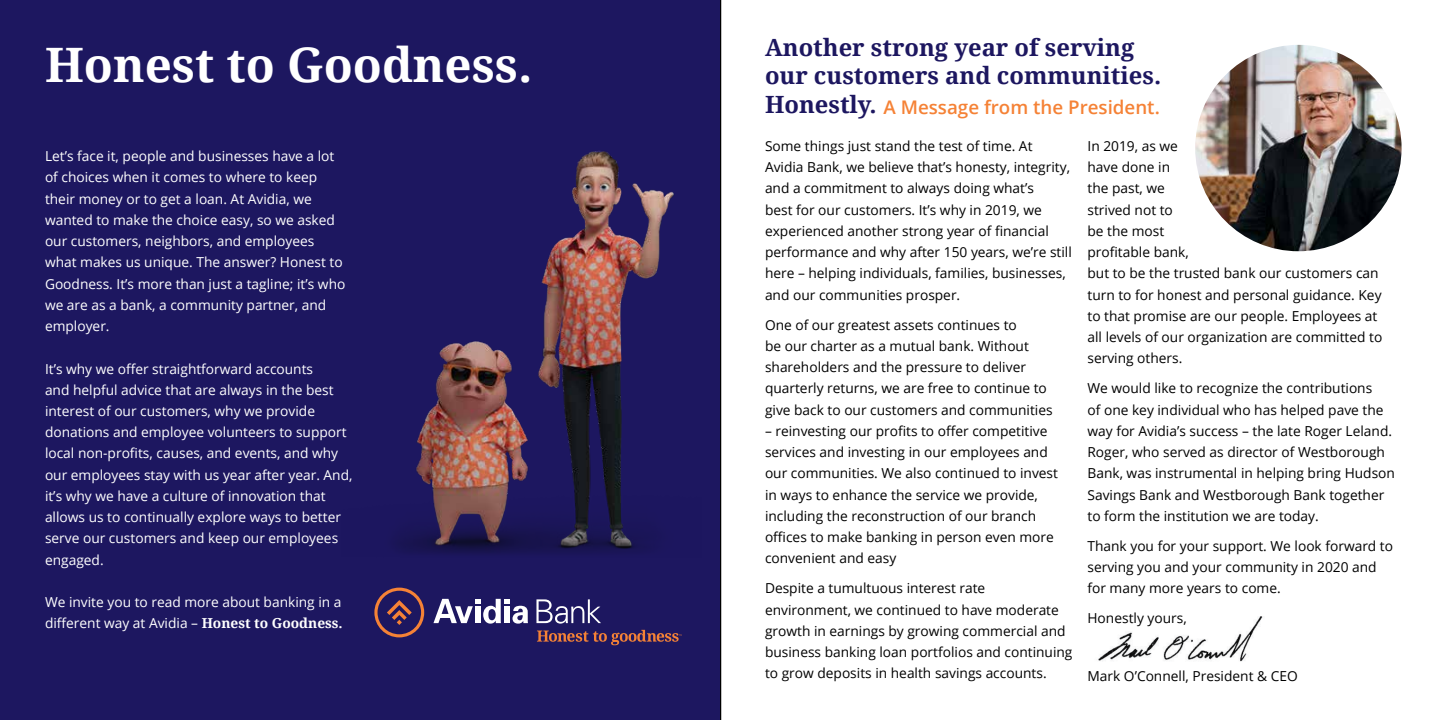
<style>
.page{position:relative;width:1440px;height:720px;background:#fff}
.page>*{position:absolute;margin:0;border:0;box-sizing:border-box;transform-origin:0 0}
.t1{font:700 47.5px "Droid Serif";color:#fff}
.t2{font:700 23.75px/28.5px "Droid Serif";color:#1d1760}
.t3{font:600 18.75px "Open Sans";color:#f58236}
.t4{font:13.75px/21.2px "Open Sans";color:#000}
.t5{font:13.75px/21.2px "Open Sans";color:#fff}
.s1{font-family:"Droid Serif";font-weight:700}
</style>
<div class="page">
<img style="left:1098px;top:616px;width:165px;height:46px">
<div style="left:0;top:0;width:721px;height:720px;background:#1d1760"></div>
<img style="left:341px;top:151px;width:360px;height:407px">
<img style="left:1195px;top:45px;width:207px;height:206px;border-radius:103px">
<svg style="left:374px;top:588px;width:50px;height:49px;background:#553254"></svg>
<svg style="left:433px;top:599px;width:95px;height:25px"></svg>
<svg style="left:536px;top:599px;width:65px;height:25px;background:#585389"></svg>
<svg style="left:537px;top:630px;width:145px;height:15px;background:#5d3653"></svg>
<h1 class="t1" style="left:45px;top:37px;width:489px">Honest to Goodness.</h1>
<p class="t5" style="left:45px;top:145px;width:302px">Let’s face it, people and businesses have a lot of choices when it comes to where to keep their money or to get a loan. At Avidia, we wanted to make the choice easy, so we asked our customers, neighbors, and employees what makes us unique. The answer? Honest to Goodness. It’s more than just a tagline; it’s who we are as a bank, a community partner, and employer.</p>
<p class="t5" style="left:45px;top:358px;width:309px">It’s why we offer straightforward accounts<br>and helpful advice that are always in the best interest of our customers, why we provide donations and employee volunteers to support local non-profits, causes, and events, and why our employees stay with us year after year. And, it’s why we have a culture of innovation that allows us to continually explore ways to better serve our customers and keep our employees engaged.</p>
<p class="t5" style="left:45px;top:591px;width:299px">We invite you to read more about banking in a different way at Avidia – <span class="s1">Honest to Goodness.</span></p>
<h2 class="t2" style="left:765px;top:33px;width:398px">Another strong year of serving our customers and communities.<br>Honestly.</h2>
<h3 class="t3" style="left:883px;top:94px;width:278px">A Message from the President.</h3>
<p class="t4" style="left:765px;top:135px;width:308px">Some things just stand the test of time. At Avidia Bank, we believe that’s honesty, integrity, and a commitment to always doing what’s<br>best for our customers. It’s why in 2019, we experienced another strong year of financial performance and why after 150 years, we’re still here – helping individuals, families, businesses, and our communities prosper.</p>
<p class="t4" style="left:765px;top:314px;width:289px">One of our greatest assets continues to<br>be our charter as a mutual bank. Without shareholders and the pressure to deliver quarterly returns, we are free to continue to give back to our customers and communities</p>
<p class="t4" style="left:765px;top:420px;width:295px">– reinvesting our profits to offer competitive services and investing in our employees and our communities. We also continued to invest in ways to enhance the service we provide, including the reconstruction of our branch offices to make banking in person even more convenient and easy</p>
<p class="t4" style="left:765px;top:577px;width:309px">Despite a tumultuous interest rate environment, we continued to have moderate growth in earnings by growing commercial and business banking loan portfolios and continuing to grow deposits in health savings accounts.</p>
<p class="t4" style="left:1088px;top:135px;width:296px">In 2019, as we<br>have done in<br>the past, we<br>strived not to<br>be the most<br>profitable bank,<br>but to be the trusted bank our customers can turn to for honest and personal guidance. Key to that promise are our people. Employees at all levels of our organization are committed to serving others.</p>
<p class="t4" style="left:1088px;top:377px;width:309px">We would like to recognize the contributions<br>of one key individual who has helped pave the way for Avidia’s success – the late Roger Leland.<br>Roger, who served as director of Westborough Bank, was instrumental in helping bring Hudson Savings Bank and Westborough Bank together to form the institution we are today.</p>
<p class="t4" style="left:1088px;top:535px;width:307px">Thank you for your support. We look forward to serving you and your community in 2020 and for many more years to come.</p>
<p class="t4" style="left:1088px;top:607px;width:101px">Honestly yours,</p>
<p class="t4" style="left:1088px;top:665px;width:212px">Mark O’Connell, President &amp; CEO</p>
</div>
